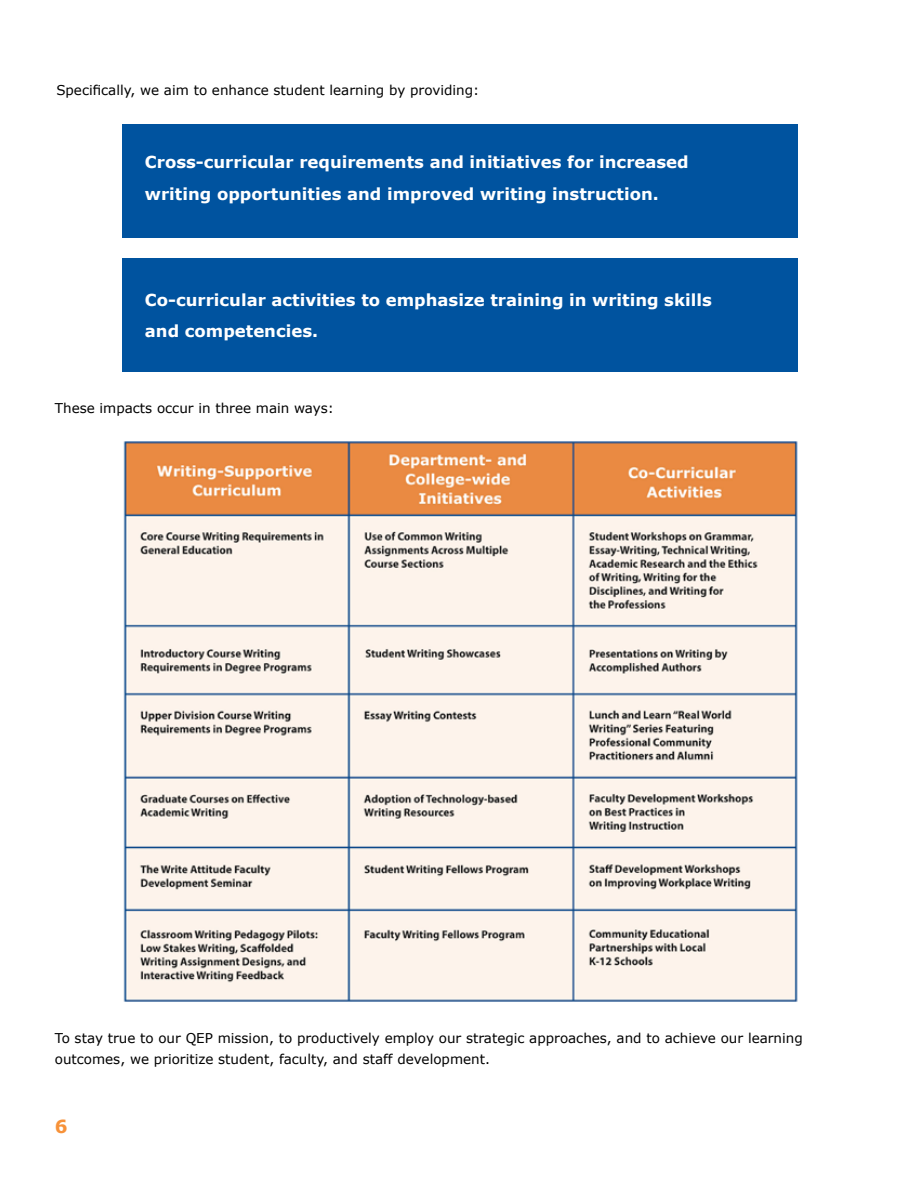
<style>
.page{position:relative;width:918px;height:1188px;background:#fff}
.page>*{position:absolute;margin:0;border:0;box-sizing:border-box;transform-origin:0 0}
.t1{font:700 18px "Verdana";color:#f79239}
.t2{font:700 16.5px/31.5px "Verdana";color:#fff}
.t3{font:13.5px/21px "Verdana";color:#000}
</style>
<div class="page">
<div style="left:122px;top:124px;width:676px;height:114px;background:#00539f"></div>
<div style="left:122px;top:258px;width:676px;height:114px;background:#00539f"></div>
<img style="left:123px;top:441px;width:675px;height:561px">
<p class="t3" style="left:56px;top:80px;width:424px">Specifically, we aim to enhance student learning by providing:</p>
<p class="t2" style="left:145px;top:146px;width:545px">Cross-curricular requirements and initiatives for increased writing opportunities and improved writing instruction.</p>
<p class="t2" style="left:145px;top:284px;width:568px">Co-curricular activities to emphasize training in writing skills and competencies.</p>
<p class="t3" style="left:55px;top:398px;width:281px">These impacts occur in three main ways:</p>
<p class="t3" style="left:55px;top:1028px;width:750px">To stay true to our QEP mission, to productively employ our strategic approaches, and to achieve our learning outcomes, we prioritize student, faculty, and staff development.</p>
<h1 class="t1" style="left:55px;top:1115px;width:14px">6</h1>
</div>
